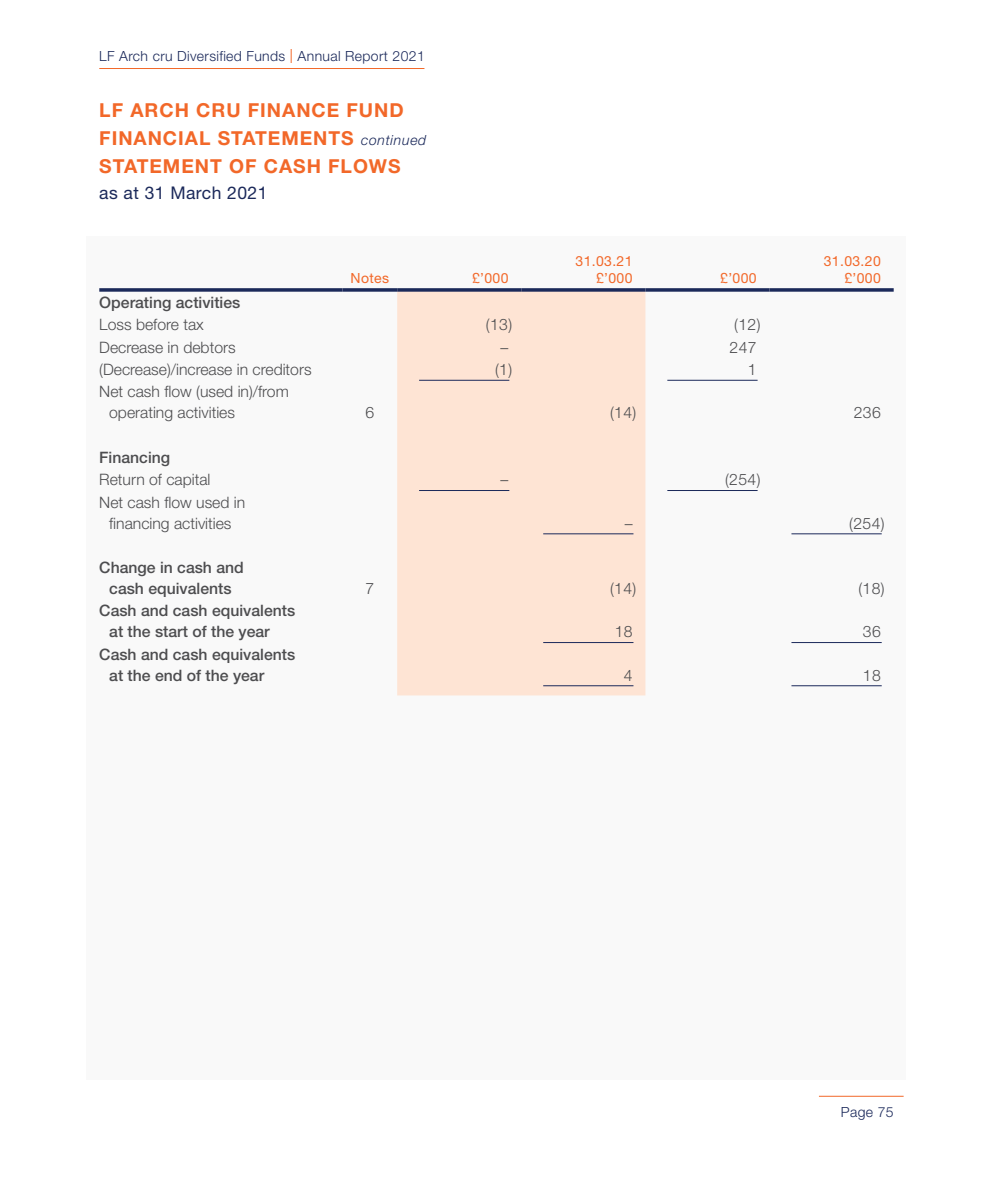
<style>
.page{position:relative;width:993px;height:1191px;background:#fff}
.page>*{position:absolute;margin:0;border:0;box-sizing:border-box;transform-origin:0 0}
.t1{font:700 19.25px/28px "Helvetica Neue";letter-spacing:.05em;color:#f26829}
.t2{font:17.5px "Helvetica Neue";letter-spacing:.025em;color:#1b295a}
.t3{font:300 15.75px/21px "Helvetica Neue";color:#4d4d4f}
.t4{font:500 15.75px/21px "Helvetica Neue";color:#4d4d4f}
.t5{font:300 14px "Helvetica Neue";letter-spacing:.025em;color:#1b295a}
.t6{font:14px/16.8px "Helvetica Neue";letter-spacing:.025em;color:#f26829;text-align:right}
.s1{font-weight:400;color:#f26829}
.s2{font-weight:300;font-style:italic;font-size:14px;color:#1b295a}
</style>
<div class="page">
<hr style="left:99px;top:68px;width:325px;height:1px;background:#f26829">
<hr style="left:818px;top:1095px;width:85px;height:1px;background:#f26829">
<div style="left:87px;top:236px;width:818px;height:843px;background:#f9f9f9"></div>
<div style="left:397px;top:292px;width:248px;height:403px;background:#fee4d4"></div>
<svg style="left:99px;top:288px;width:243px;height:4px"></svg>
<svg style="left:342px;top:288px;width:55px;height:4px"></svg>
<svg style="left:397px;top:288px;width:124px;height:4px"></svg>
<svg style="left:521px;top:288px;width:124px;height:4px"></svg>
<svg style="left:645px;top:288px;width:124px;height:4px"></svg>
<svg style="left:769px;top:288px;width:124px;height:4px"></svg>
<hr style="left:419px;top:380px;width:90px;height:1px;background:#1b295a">
<hr style="left:667px;top:380px;width:90px;height:1px;background:#1b295a">
<hr style="left:419px;top:490px;width:90px;height:1px;background:#1b295a">
<hr style="left:667px;top:490px;width:90px;height:1px;background:#1b295a">
<hr style="left:543px;top:533px;width:90px;height:1px;background:#1b295a">
<hr style="left:791px;top:533px;width:90px;height:1px;background:#1b295a">
<hr style="left:543px;top:642px;width:90px;height:1px;background:#1b295a">
<hr style="left:791px;top:642px;width:90px;height:1px;background:#1b295a">
<hr style="left:543px;top:685px;width:90px;height:1px;background:#1b295a">
<hr style="left:791px;top:685px;width:90px;height:1px;background:#1b295a">
<p class="t5" style="left:99px;top:47px;width:327px">LF Arch cru Diversified Funds <span class="s1">|</span> Annual Report 2021</p>
<p class="t1" style="left:99px;top:95px;width:328px">LF ARCH CRU FINANCE FUND<br>FINANCIAL STATEMENTS <span class="s2">continued<br></span>STATEMENT OF CASH FLOWS</p>
<p class="t2" style="left:99px;top:182px;width:170px">as at 31 March 2021</p>
<p class="t6" style="left:350px;top:269px;width:40px">Notes</p>
<p class="t6" style="left:472px;top:269px;width:38px">£’000</p>
<p class="t6" style="left:575px;top:252px;width:58px">31.03.21 £’000</p>
<p class="t6" style="left:720px;top:269px;width:38px">£’000</p>
<p class="t6" style="left:823px;top:252px;width:58px">31.03.20 £’000</p>
<p class="t4" style="left:99px;top:292px;width:142px">Operating activities</p>
<p class="t3" style="left:99px;top:314px;width:106px">Loss before tax</p>
<p class="t3" style="left:486px;top:314px;width:28px">(13)</p>
<p class="t3" style="left:734px;top:314px;width:28px">(12)</p>
<p class="t3" style="left:99px;top:336px;width:138px">Decrease in debtors</p>
<p class="t3" style="left:500px;top:336px;width:9px">–</p>
<p class="t3" style="left:729px;top:336px;width:29px">247</p>
<p class="t3" style="left:99px;top:359px;width:214px">(Decrease)/increase in creditors</p>
<p class="t3" style="left:495px;top:359px;width:19px">(1)</p>
<p class="t3" style="left:747px;top:359px;width:10px">1</p>
<p class="t3" style="left:109px;top:381px;width:181px;text-indent:-10px">Net cash flow (used in)/from operating activities</p>
<p class="t3" style="left:365px;top:402px;width:10px">6</p>
<p class="t3" style="left:610px;top:402px;width:28px">(14)</p>
<p class="t3" style="left:853px;top:402px;width:29px">236</p>
<p class="t4" style="left:99px;top:447px;width:72px">Financing</p>
<p class="t3" style="left:99px;top:469px;width:113px">Return of capital</p>
<p class="t3" style="left:500px;top:469px;width:9px">–</p>
<p class="t3" style="left:724px;top:469px;width:37px">(254)</p>
<p class="t3" style="left:99px;top:491px;width:147px;text-align:center">Net cash flow used in financing activities</p>
<p class="t3" style="left:624px;top:512px;width:9px">–</p>
<p class="t3" style="left:848px;top:512px;width:37px">(254)</p>
<p class="t4" style="left:99px;top:557px;width:146px;text-align:center">Change in cash and cash equivalents</p>
<p class="t4" style="left:109px;top:600px;width:187px;text-indent:-10px">Cash and cash equivalents at the start of the year</p>
<p class="t4" style="left:109px;top:643px;width:187px;text-indent:-10px">Cash and cash equivalents at the end of the year</p>
<p class="t3" style="left:365px;top:578px;width:10px">7</p>
<p class="t3" style="left:610px;top:578px;width:28px">(14)</p>
<p class="t3" style="left:858px;top:578px;width:28px">(18)</p>
<p class="t3" style="left:614px;top:621px;width:19px">18</p>
<p class="t3" style="left:862px;top:621px;width:19px">36</p>
<p class="t3" style="left:623px;top:664px;width:10px">4</p>
<p class="t3" style="left:862px;top:664px;width:19px">18</p>
<p class="t5" style="left:840px;top:1103px;width:54px">Page 75</p>
</div>
